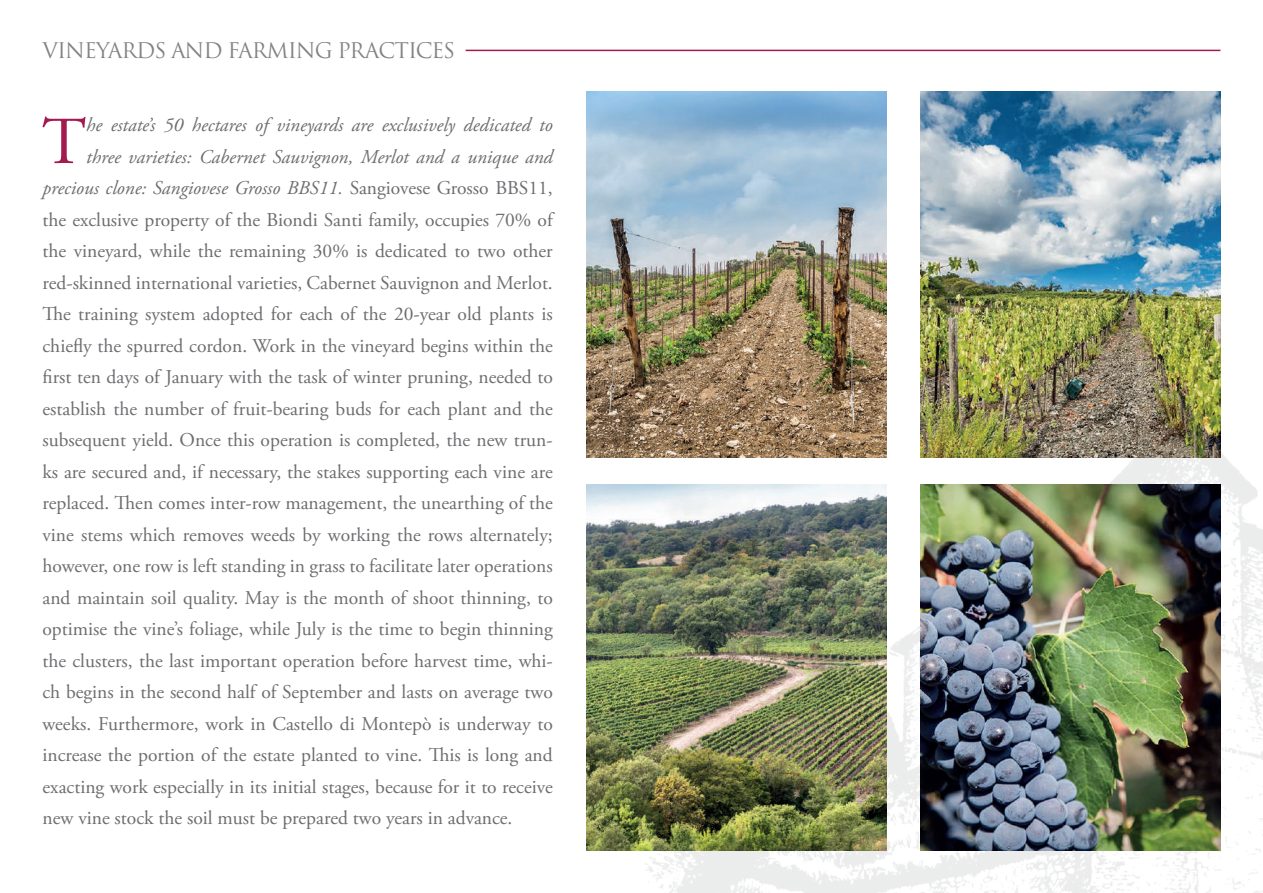
<style>
.page{position:relative;width:1263px;height:893px;background:#fff}
.page>*{position:absolute;margin:0;border:0;box-sizing:border-box;transform-origin:0 0}
.t1{font:67.05px "Adobe Garamond Pro";color:#a21a50}
.t2{font:21px "Trajan Pro 3";letter-spacing:-.05em;color:#808285}
.t3{font:19.5px "Adobe Garamond Pro";color:#6c6d70}
.t4{font:italic 19.5px "Adobe Garamond Pro";color:#6c6d70}
.s1{font-style:normal}
</style>
<div class="page">
<img style="left:586px;top:311px;width:677px;height:582px">
<hr style="left:466px;top:50px;width:754px;height:1px;background:#a21a50">
<img style="left:586px;top:91px;width:301px;height:366px">
<img style="left:586px;top:484px;width:301px;height:366px">
<img style="left:920px;top:91px;width:300px;height:366px">
<img style="left:920px;top:484px;width:300px;height:366px">
<p class="t2" style="left:43px;top:36px;width:414px">VINEYARDS AND FARMING PRACTICES</p>
<h1 class="t1" style="left:42px;top:101px;width:46px">T</h1>
<p class="t4" style="left:86px;top:114px;width:468px">he estate’s 50 hectares of vineyards are exclusively dedicated to</p>
<p class="t4" style="left:86px;top:145px;width:468px">three varieties: Cabernet Sauvignon, Merlot and a unique and</p>
<p class="t4" style="left:43px;top:177px;width:512px">precious clone: Sangiovese Grosso BBS11. <span class="s1">Sangiovese Grosso BBS11,</span></p>
<p class="t3" style="left:43px;top:208px;width:512px">the exclusive property of the Biondi Santi family, occupies 70% of</p>
<p class="t3" style="left:43px;top:240px;width:512px">the vineyard, while the remaining 30% is dedicated to two other</p>
<p class="t3" style="left:43px;top:271px;width:512px">red-skinned international varieties, Cabernet Sauvignon and Merlot.</p>
<p class="t3" style="left:43px;top:303px;width:512px">The training system adopted for each of the 20-year old plants is</p>
<p class="t3" style="left:43px;top:334px;width:512px">chiefly the spurred cordon. Work in the vineyard begins within the</p>
<p class="t3" style="left:43px;top:366px;width:512px">first ten days of January with the task of winter pruning, needed to</p>
<p class="t3" style="left:43px;top:397px;width:512px">establish the number of fruit-bearing buds for each plant and the</p>
<p class="t3" style="left:43px;top:429px;width:512px">subsequent yield. Once this operation is completed, the new trun-</p>
<p class="t3" style="left:43px;top:460px;width:512px">ks are secured and, if necessary, the stakes supporting each vine are</p>
<p class="t3" style="left:43px;top:492px;width:512px">replaced. Then comes inter-row management, the unearthing of the</p>
<p class="t3" style="left:43px;top:523px;width:512px">vine stems which removes weeds by working the rows alternately;</p>
<p class="t3" style="left:43px;top:554px;width:512px">however, one row is left standing in grass to facilitate later operations</p>
<p class="t3" style="left:43px;top:586px;width:512px">and maintain soil quality. May is the month of shoot thinning, to</p>
<p class="t3" style="left:43px;top:617px;width:512px">optimise the vine’s foliage, while July is the time to begin thinning</p>
<p class="t3" style="left:43px;top:649px;width:512px">the clusters, the last important operation before harvest time, whi-</p>
<p class="t3" style="left:43px;top:680px;width:512px">ch begins in the second half of September and lasts on average two</p>
<p class="t3" style="left:43px;top:712px;width:512px">weeks. Furthermore, work in Castello di Montepò is underway to</p>
<p class="t3" style="left:43px;top:743px;width:512px">increase the portion of the estate planted to vine. This is long and</p>
<p class="t3" style="left:43px;top:775px;width:512px">exacting work especially in its initial stages, because for it to receive</p>
<p class="t3" style="left:43px;top:806px;width:471px">new vine stock the soil must be prepared two years in advance.</p>
</div>
